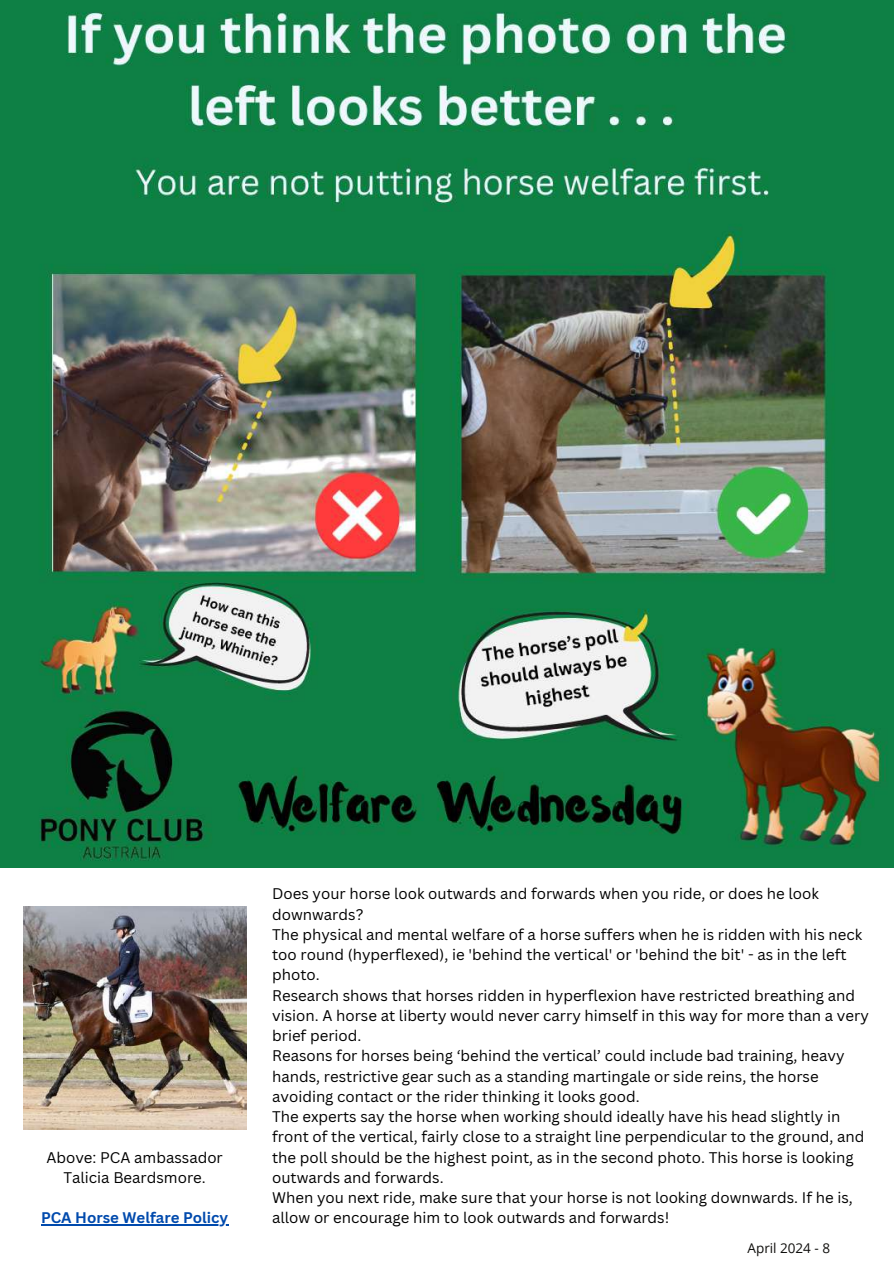
<style>
.page{position:relative;width:894px;height:1264px;background:#fff}
.page>*{position:absolute;margin:0;border:0;box-sizing:border-box;transform-origin:0 0}
.t1{font:15px/20.2px "Canva Sans";color:#000;text-align:center}
.t2{font:700 15px "Canva Sans";color:#004aad}
.t3{font:13.5px "Open Sans";color:#100f0d}
</style>
<div class="page">
<img style="left:23px;top:906px;width:223px;height:223px">
<img style="left:0;top:0;width:893px;height:867px">
<hr style="left:41px;top:1224px;width:187px;height:1px;background:#004aad">
<p class="t1" style="left:46px;top:1146px;width:178px">Above: PCA ambassador<br>Talicia Beardsmore.</p>
<p class="t2" style="left:41px;top:1207px;width:189px">PCA Horse Welfare Policy</p>
<p class="t1" style="left:272px;top:883px;width:598px;text-align:left">Does your horse look outwards and forwards when you ride, or does he look downwards?<br>The physical and mental welfare of a horse suffers when he is ridden with his neck too round (hyperflexed), ie 'behind the vertical' or 'behind the bit' - as in the left photo.<br>Research shows that horses ridden in hyperflexion have restricted breathing and vision. A horse at liberty would never carry himself in this way for more than a very brief period.<br>Reasons for horses being ‘behind the vertical’ could include bad training, heavy hands, restrictive gear such as a standing martingale or side reins, the horse avoiding contact or the rider thinking it looks good.<br>The experts say the horse when working should ideally have his head slightly in front of the vertical, fairly close to a straight line perpendicular to the ground, and the poll should be the highest point, as in the second photo. This horse is looking outwards and forwards.<br>When you next ride, make sure that your horse is not looking downwards. If he is, allow or encourage him to look outwards and forwards!</p>
<p class="t3" style="left:747px;top:1238px;width:84px">April 2024 - 8</p>
</div>
